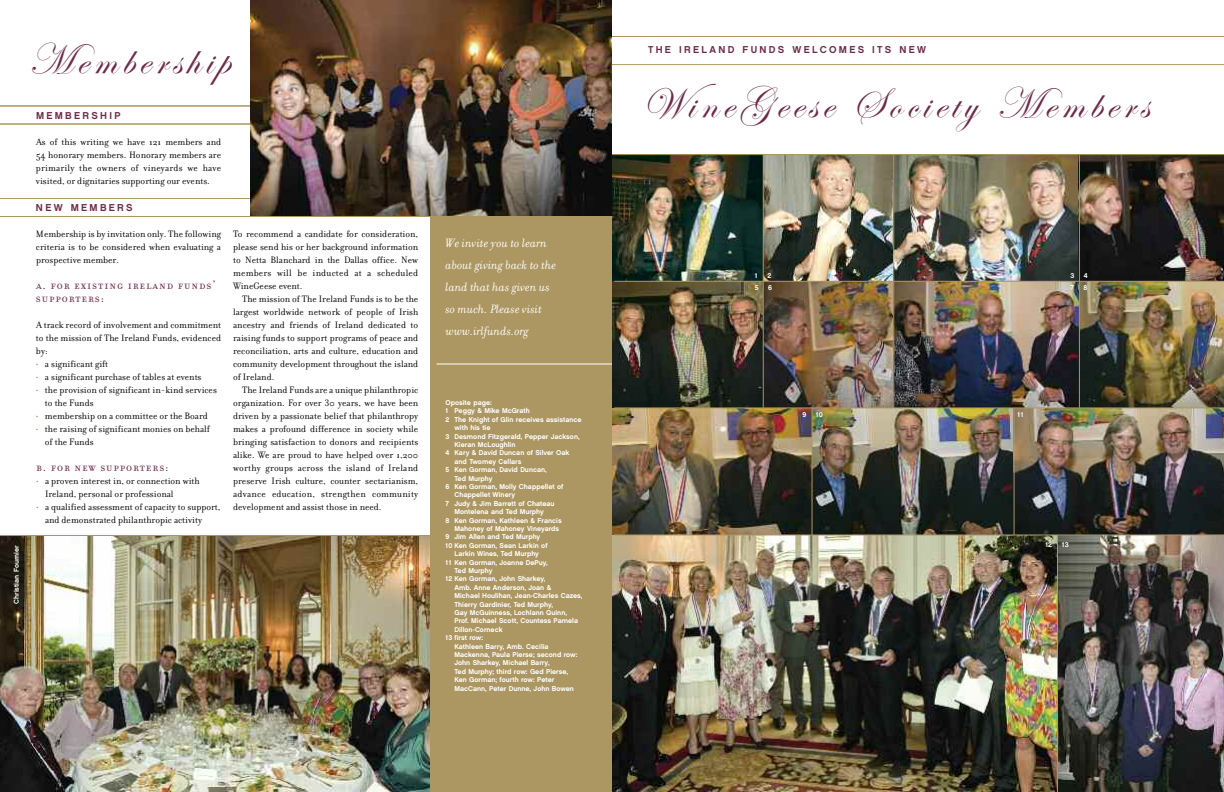
<style>
.page{position:relative;width:1224px;height:792px;background:#fff}
.page>*{position:absolute;margin:0;border:0;box-sizing:border-box;transform-origin:0 0}
.t1{font:44px "Edwardian Script ITC";letter-spacing:.12em;color:#6d2a49}
.t2{font:italic 13px/22px "Filosofia";color:#fff}
.t3{font:13px/13px "Filosofia Small Caps";letter-spacing:.075em;color:#6d2a49}
.t4{font:10px/13px "Filosofia";color:#000;text-align:justify}
.t5{font:10px "Chalet New York Nineteen Sixty";letter-spacing:.235em;color:#6d2a49}
.t6{font:7px "Chalet New York Nineteen Sixty";color:#fff}
.s1{color:#ac9762}
</style>
<div class="page">
<img style="left:0;top:536px;width:430px;height:256px">
<div style="left:430px;top:187px;width:182px;height:605px;background:#ac9762"></div>
<hr style="left:0;top:105px;width:430px;height:1px;background:#ac9762">
<hr style="left:612px;top:36px;width:612px;height:1px;background:#ac9762">
<img style="left:612px;top:155px;width:151px;height:126px">
<img style="left:764px;top:155px;width:129px;height:126px">
<img style="left:894px;top:155px;width:185px;height:126px">
<img style="left:1080px;top:155px;width:144px;height:126px">
<img style="left:612px;top:281px;width:151px;height:127px">
<img style="left:764px;top:282px;width:129px;height:125px">
<img style="left:894px;top:282px;width:185px;height:125px">
<img style="left:1080px;top:282px;width:144px;height:125px">
<img style="left:612px;top:408px;width:200px;height:127px">
<img style="left:813px;top:408px;width:201px;height:126px">
<img style="left:1015px;top:408px;width:209px;height:126px">
<hr style="left:0;top:106px;width:430px;height:1px;background:#ac9762">
<hr style="left:0;top:124px;width:430px;height:1px;background:#ac9762">
<hr style="left:0;top:198px;width:430px;height:1px;background:#ac9762">
<img style="left:612px;top:536px;width:612px;height:256px">
<img style="left:251px;top:0;width:361px;height:216px">
<hr style="left:612px;top:64px;width:612px;height:1px;background:#ac9762">
<hr style="left:612px;top:154px;width:612px;height:1px;background:#ac9762">
<hr style="left:436px;top:364px;width:176px;height:1px;background:#fff">
<hr style="left:763px;top:155px;width:1px;height:253px;background:#ac9762">
<hr style="left:893px;top:155px;width:1px;height:253px;background:#ac9762">
<hr style="left:0;top:216px;width:612px;height:1px;background:#ac9762">
<hr style="left:0;top:535px;width:430px;height:1px;background:#ac9762">
<hr style="left:614px;top:534px;width:610px;height:1px;background:#ac9762">
<hr style="left:812px;top:408px;width:1px;height:127px;background:#ac9762">
<hr style="left:614px;top:407px;width:610px;height:1px;background:#ac9762">
<hr style="left:1014px;top:408px;width:1px;height:127px;background:#ac9762">
<hr style="left:1057px;top:535px;width:1px;height:257px;background:#ac9762">
<hr style="left:614px;top:281px;width:610px;height:1px;background:#ac9762">
<hr style="left:1079px;top:155px;width:1px;height:253px;background:#ac9762">
<p class="t6" style="left:12px;top:604px;width:60px;rotate:-90deg">Christian Fournier</p>
<h1 class="t1" style="left:28px;top:32px;width:203px">Membership</h1>
<p class="t5" style="left:36px;top:110px;width:86px">MEMBERSHIP</p>
<p class="t4" style="left:36px;top:135px;width:187px">As of this writing we have 121 members and 54 honorary members. Honorary members are primarily the owners of vineyards we have visited, or dignitaries supporting our events.</p>
<p class="t5" style="left:36px;top:202px;width:98px">NEW MEMBERS</p>
<p class="t4" style="left:36px;top:227px;width:187px">Membership is by invitation only. The following criteria is to be considered when evaluating a prospective member.</p>
<h2 class="t3" style="left:36px;top:278px;width:181px">a. for existing ireland funds’ supporters:</h2>
<p class="t4" style="left:36px;top:318px;width:187px">A track record of involvement and commitment to the mission of The Ireland Funds, evidenced by:</p>
<p class="t4" style="left:36px;top:357px;width:74px"><span class="s1">•</span> a significant gift</p>
<p class="t4" style="left:36px;top:370px;width:167px"><span class="s1">•</span> a significant purchase of tables at events</p>
<p class="t4" style="left:45px;top:383px;width:173px;text-indent:-9px"><span class="s1">•</span> the provision of significant in-kind services to the Funds</p>
<p class="t4" style="left:36px;top:409px;width:173px"><span class="s1">•</span> membership on a committee or the Board</p>
<p class="t4" style="left:45px;top:422px;width:167px;text-indent:-9px"><span class="s1">•</span> the raising of significant monies on behalf of the Funds</p>
<h2 class="t3" style="left:36px;top:460px;width:134px">b. for new supporters:</h2>
<p class="t4" style="left:45px;top:474px;width:156px;text-indent:-9px"><span class="s1">•</span> a proven interest in, or connection with<br>Ireland, personal or professional</p>
<p class="t4" style="left:45px;top:500px;width:177px;text-indent:-9px"><span class="s1">•</span> a qualified assessment of capacity to support, and demonstrated philanthropic activity</p>
<p class="t4" style="left:233px;top:227px;width:187px">To recommend a candidate for consideration, please send his or her background information to Netta Blanchard in the Dallas office. New members will be inducted at a scheduled WineGeese event.</p>
<p class="t4" style="left:233px;top:292px;width:187px;text-indent:9px">The mission of The Ireland Funds is to be the largest worldwide network of people of Irish ancestry and friends of Ireland dedicated to raising funds to support programs of peace and reconciliation, arts and culture, education and community development throughout the island of Ireland.</p>
<p class="t4" style="left:233px;top:383px;width:187px;text-indent:9px">The Ireland Funds are a unique philanthropic organization. For over 30 years, we have been driven by a passionate belief that philanthropy makes a profound difference in society while bringing satisfaction to donors and recipients alike. We are proud to have helped over 1,200 worthy groups across the island of Ireland preserve Irish culture, counter sectarianism, advance education, strengthen community development and assist those in need.</p>
<h2 class="t2" style="left:446px;top:231px;width:112px">We invite you to learn about giving back to the land that has given us so much. Please visit www.irlfunds.org</h2>
<p class="t6" style="left:446px;top:398px;width:48px">Oposite page:</p>
<p class="t6" style="left:446px;top:407px;width:86px">1 Peggy &amp; Mike McGrath</p>
<p class="t6" style="left:446px;top:415px;width:138px">2 The Knight of Glin receives assistance</p>
<p class="t6" style="left:455px;top:424px;width:37px">with his tie</p>
<p class="t6" style="left:446px;top:432px;width:136px">3 Desmond Fitzgerald, Pepper Jackson,</p>
<p class="t6" style="left:455px;top:440px;width:62px">Kieran McLoughlin</p>
<p class="t6" style="left:446px;top:449px;width:125px">4 Kary &amp; David Duncan of Silver Oak</p>
<p class="t6" style="left:455px;top:457px;width:68px">and Twomey Cellars</p>
<p class="t6" style="left:446px;top:466px;width:103px">5 Ken Gorman, David Duncan,</p>
<p class="t6" style="left:455px;top:474px;width:40px">Ted Murphy</p>
<p class="t6" style="left:446px;top:482px;width:119px">6 Ken Gorman, Molly Chappellet of</p>
<p class="t6" style="left:455px;top:491px;width:62px">Chappellet Winery</p>
<p class="t6" style="left:446px;top:499px;width:111px">7 Judy &amp; Jim Barrett of Chateau</p>
<p class="t6" style="left:455px;top:508px;width:91px">Montelena and Ted Murphy</p>
<p class="t6" style="left:446px;top:516px;width:118px">8 Ken Gorman, Kathleen &amp; Francis</p>
<p class="t6" style="left:455px;top:524px;width:106px">Mahoney of Mahoney Vineyards</p>
<p class="t6" style="left:446px;top:533px;width:96px">9 Jim Allen and Ted Murphy</p>
<p class="t6" style="left:446px;top:541px;width:104px">10 Ken Gorman, Sean Larkin of</p>
<p class="t6" style="left:455px;top:550px;width:86px">Larkin Wines, Ted Murphy</p>
<p class="t6" style="left:446px;top:558px;width:104px">11 Ken Gorman, Joanne DePuy,</p>
<p class="t6" style="left:455px;top:566px;width:40px">Ted Murphy</p>
<p class="t6" style="left:446px;top:575px;width:102px">12 Ken Gorman, John Sharkey,</p>
<p class="t6" style="left:455px;top:583px;width:98px">Amb. Anne Anderson, Joan &amp;</p>
<p class="t6" style="left:455px;top:592px;width:130px">Michael Houlihan, Jean-Charles Cazes,</p>
<p class="t6" style="left:455px;top:600px;width:100px">Thierry Gardinier, Ted Murphy,</p>
<p class="t6" style="left:455px;top:608px;width:114px">Gay McGuinness, Lochlann Quinn,</p>
<p class="t6" style="left:455px;top:617px;width:125px">Prof. Michael Scott, Countess Pamela</p>
<p class="t6" style="left:455px;top:625px;width:50px">Dillon-Corneck</p>
<p class="t6" style="left:446px;top:634px;width:39px">13 first row:</p>
<p class="t6" style="left:455px;top:642px;width:96px">Kathleen Barry, Amb. Cecilia</p>
<p class="t6" style="left:455px;top:650px;width:124px">Mackenna, Paula Pierse; second row:</p>
<p class="t6" style="left:455px;top:659px;width:97px">John Sharkey, Michael Barry,</p>
<p class="t6" style="left:455px;top:667px;width:115px">Ted Murphy; third row: Ged Pierse,</p>
<p class="t6" style="left:455px;top:676px;width:101px">Ken Gorman; fourth row: Peter</p>
<p class="t6" style="left:455px;top:684px;width:121px">MacCann, Peter Dunne, John Bowen</p>
<p class="t5" style="left:648px;top:44px;width:280px">THE IRELAND FUNDS WELCOMES ITS NEW</p>
<h1 class="t1" style="left:641px;top:76px;width:509px">WineGeese Society Members</h1>
<p class="t6" style="left:755px;top:272px;width:4px">1</p>
<p class="t6" style="left:767px;top:272px;width:5px">2</p>
<p class="t6" style="left:755px;top:284px;width:5px">5</p>
<p class="t6" style="left:768px;top:284px;width:5px">6</p>
<p class="t6" style="left:802px;top:410px;width:5px">9</p>
<p class="t6" style="left:816px;top:410px;width:9px">10</p>
<p class="t6" style="left:1070px;top:272px;width:5px">3</p>
<p class="t6" style="left:1084px;top:272px;width:5px">4</p>
<p class="t6" style="left:1070px;top:284px;width:5px">7</p>
<p class="t6" style="left:1084px;top:284px;width:5px">8</p>
<p class="t6" style="left:1017px;top:410px;width:8px">11</p>
<p class="t6" style="left:1045px;top:541px;width:8px">12</p>
<p class="t6" style="left:1062px;top:541px;width:8px">13</p>
</div>
